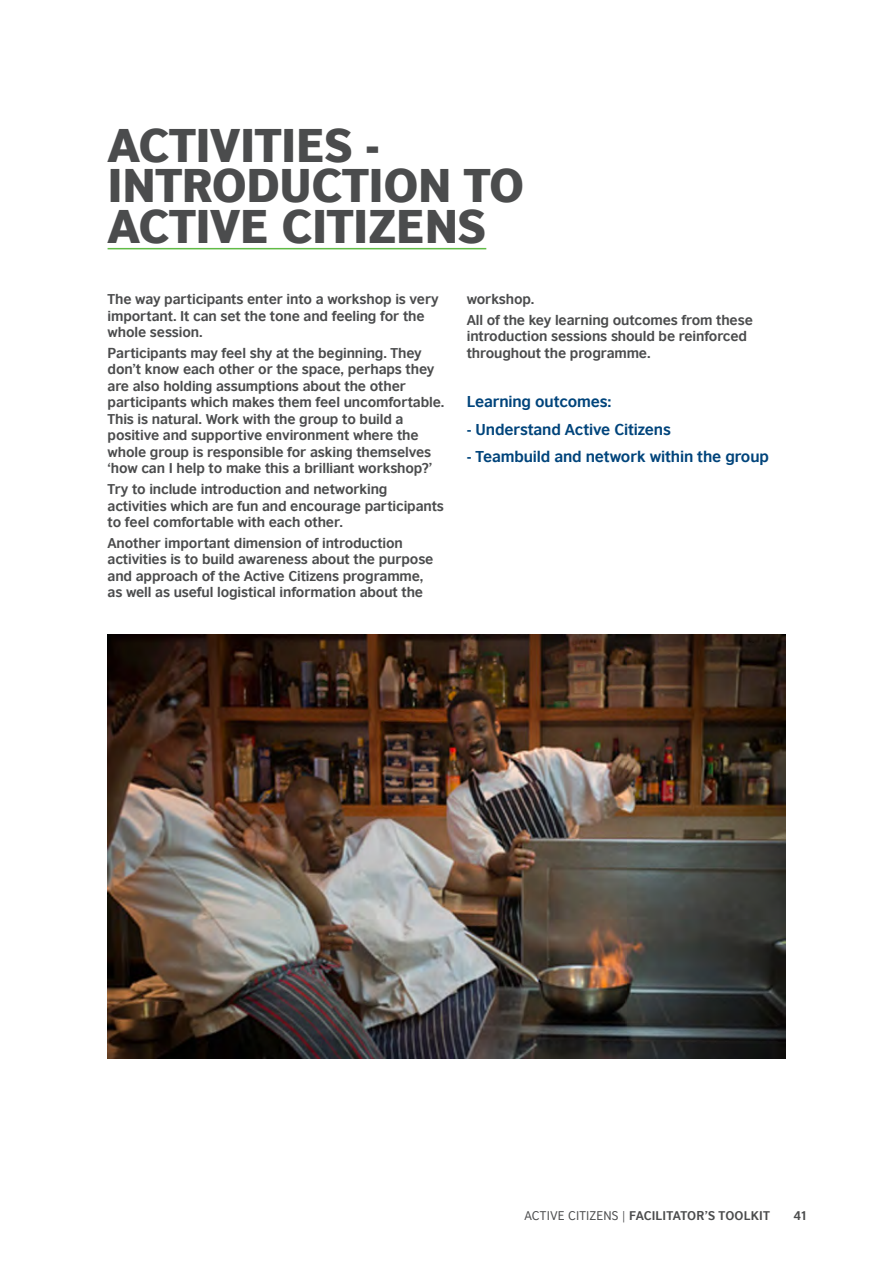
<style>
.page{position:relative;width:893px;height:1263px;background:#fff}
.page>*{position:absolute;margin:0;border:0;box-sizing:border-box;transform-origin:0 0}
.Section_header_caps{font:900 45px/40.5px "British Council Sans";letter-spacing:-.01em;color:#4b4c4d}
.C_Head{font:700 15px "British Council Sans";letter-spacing:-.01em;color:#00447b}
.Body_head{font:700 13.5px/16.5px "British Council Sans";letter-spacing:-.01em;color:#4b4c4d}
.t1{font:700 12px "British Council Sans";letter-spacing:.01em;color:#4b4c4d}
.s1{font-weight:400}
</style>
<div class="page">
<hr style="left:108px;top:248px;width:378px;height:1px;background:#60bb46">
<img style="left:108px;top:635px;width:677px;height:423px">
<p class="Section_header_caps" style="left:108px;top:123px;width:418px">ACTIVITIES -<br>INTRODUCTION TO<br>ACTIVE CITIZENS</p>
<p class="Body_head" style="left:108px;top:290px;width:333px">The way participants enter into a workshop is very important. It can set the tone and feeling for the whole session.</p>
<p class="Body_head" style="left:108px;top:344px;width:338px">Participants may feel shy at the beginning. They don’t know each other or the space, perhaps they are also holding assumptions about the other participants which makes them feel uncomfortable.<br>This is natural. Work with the group to build a positive and supportive environment where the whole group is responsible for asking themselves ‘how can I help to make this a brilliant workshop?’</p>
<p class="Body_head" style="left:108px;top:480px;width:338px">Try to include introduction and networking activities which are fun and encourage participants to feel comfortable with each other.</p>
<p class="Body_head" style="left:108px;top:534px;width:327px">Another important dimension of introduction activities is to build awareness about the purpose and approach of the Active Citizens programme, as well as useful logistical information about the</p>
<p class="Body_head" style="left:467px;top:290px;width:69px">workshop.</p>
<p class="Body_head" style="left:467px;top:311px;width:288px">All of the key learning outcomes from these introduction sessions should be reinforced throughout the programme.</p>
<p class="C_Head" style="left:467px;top:392px;width:146px">Learning outcomes:</p>
<p class="C_Head" style="left:467px;top:420px;width:206px">- Understand Active Citizens</p>
<p class="C_Head" style="left:467px;top:447px;width:304px">- Teambuild and network within the group</p>
<p class="t1" style="left:524px;top:1208px;width:247px"><span class="s1">ACTIVE CITIZENS |</span> FACILITATOR’S TOOLKIT</p>
<p class="t1" style="left:794px;top:1208px;width:16px">41</p>
</div>
